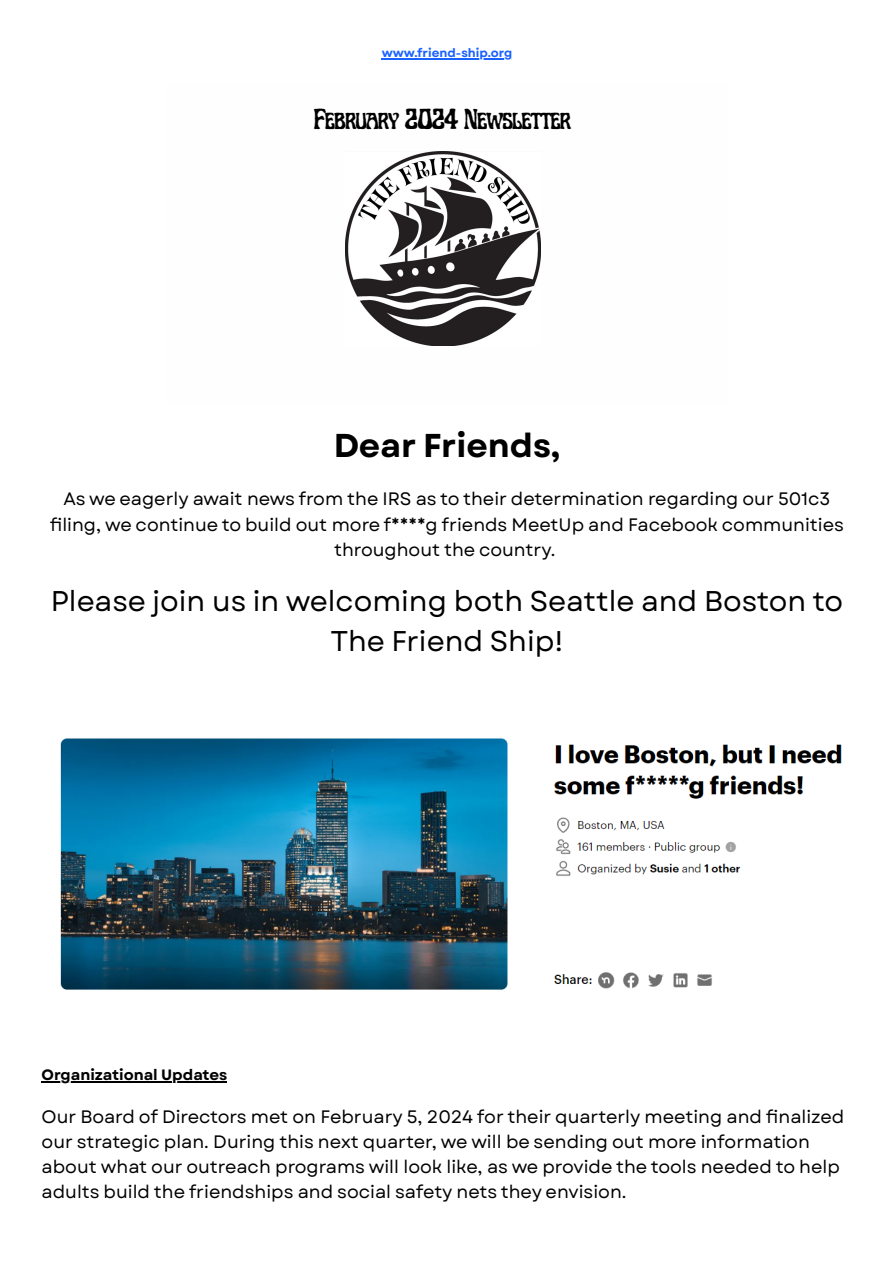
<style>
.page{position:relative;width:894px;height:1263px;background:#fff}
.page>*{position:absolute;margin:0;border:0;box-sizing:border-box;transform-origin:0 0}
.t1{font:700 33px "Garet";color:#000}
.t2{font:29.1px "Art Nuvo Ultra Rough";letter-spacing:-.05em;color:#000}
.t3{font:28.5px/40.5px "Garet";color:#000;text-align:center}
.t4{font:18px/25.2px "Garet";color:#000;text-align:center}
.t5{font:700 15px "Garet";color:#000}
.t6{font:700 12px "Garet";color:#1a62ff}
</style>
<div class="page">
<hr style="left:381px;top:59px;width:131px;height:1px;background:#1a62ff">
<hr style="left:42px;top:1081px;width:185px;height:1px;background:#000">
<img style="left:346px;top:151px;width:194px;height:195px">
<img style="left:60px;top:738px;width:782px;height:252px">
<p class="t6" style="left:381px;top:45px;width:132px">www.friend-ship.org</p>
<p class="t2" style="left:313px;top:107px;width:259px">February 2024 Newsletter</p>
<h1 class="t1" style="left:333px;top:421px;width:228px">Dear Friends,</h1>
<p class="t4" style="left:50px;top:486px;width:795px">As we eagerly await news from the IRS as to their determination regarding our 501c3 filing, we continue to build out more f****g friends MeetUp and Facebook communities throughout the country.</p>
<h2 class="t3" style="left:51px;top:581px;width:793px">Please join us in welcoming both Seattle and Boston to<br>The Friend Ship!</h2>
<p class="t5" style="left:42px;top:1064px;width:187px">Organizational Updates</p>
<p class="t4" style="left:42px;top:1104px;width:804px;text-align:left">Our Board of Directors met on February 5, 2024 for their quarterly meeting and finalized our strategic plan. During this next quarter, we will be sending out more information about what our outreach programs will look like, as we provide the tools needed to help adults build the friendships and social safety nets they envision.</p>
</div>
